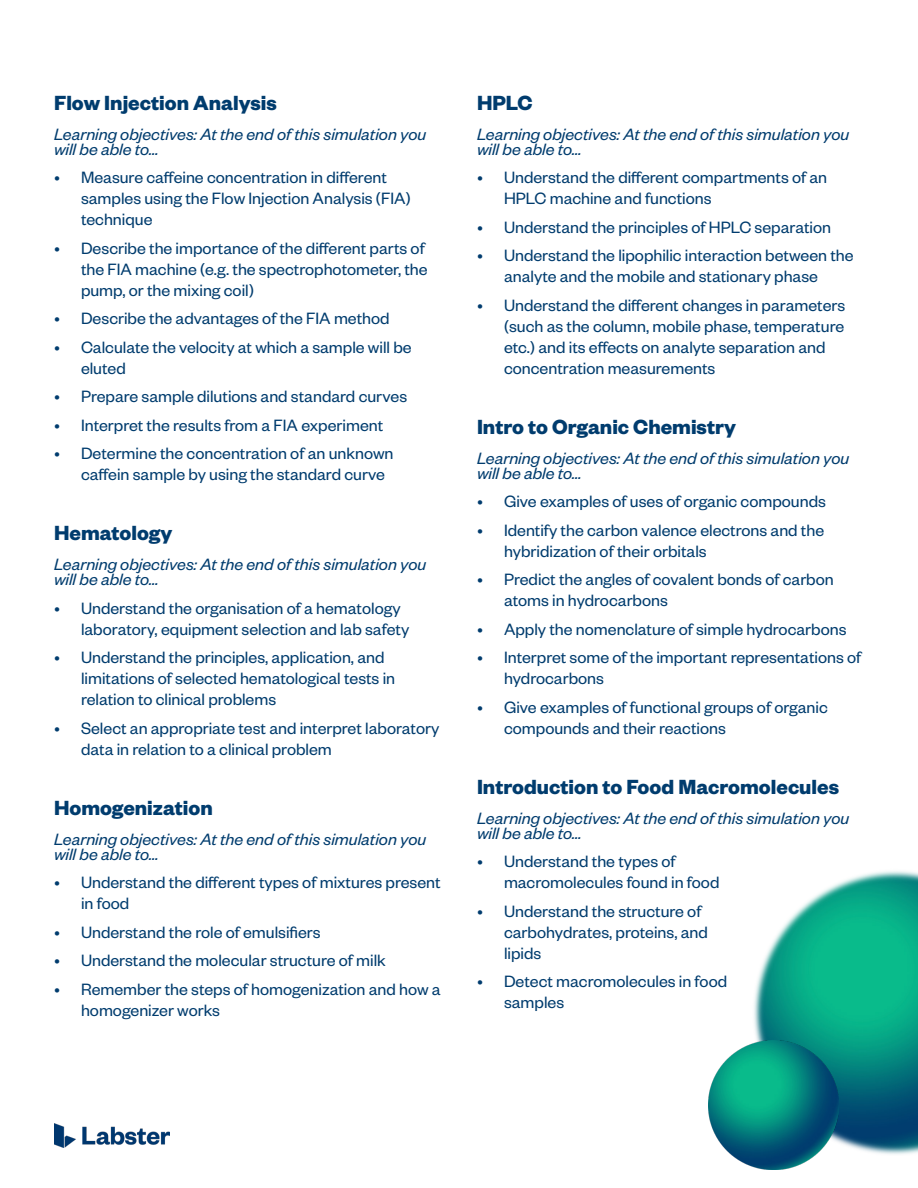
<style>
.page{position:relative;width:918px;height:1188px;background:#fff}
.page>*{position:absolute;margin:0;border:0;box-sizing:border-box;transform-origin:0 0}
.t1{font:700 22.5px "Founders Grotesk";color:#003c6e}
.t2{font:18px/21px "Founders Grotesk";color:#003c6e}
.t3{font:italic 18px/15px "Founders Grotesk";color:#003c6e}
</style>
<div class="page">
<img style="left:754px;top:871px;width:164px;height:284px">
<img style="left:709px;top:1040px;width:129px;height:130px">
<img style="left:54px;top:1123px;width:115px;height:24px">
<p class="t1" style="left:54px;top:88px;width:224px">Flow Injection Analysis</p>
<p class="t3" style="left:54px;top:125px;width:374px">Learning objectives: At the end of this simulation you will be able to…</p>
<p class="t2" style="left:81px;top:166px;width:331px;text-indent:-27px">• Measure caffeine concentration in different samples using the Flow Injection Analysis (FIA) technique</p>
<p class="t2" style="left:81px;top:236px;width:348px;text-indent:-27px">• Describe the importance of the different parts of the FIA machine (e.g. the spectrophotometer, the pump, or the mixing coil)</p>
<p class="t2" style="left:54px;top:307px;width:337px">• Describe the advantages of the FIA method</p>
<p class="t2" style="left:81px;top:335px;width:332px;text-indent:-27px">• Calculate the velocity at which a sample will be eluted</p>
<p class="t2" style="left:54px;top:385px;width:355px">• Prepare sample dilutions and standard curves</p>
<p class="t2" style="left:54px;top:413px;width:331px">• Interpret the results from a FIA experiment</p>
<p class="t2" style="left:81px;top:442px;width:314px;text-indent:-27px">• Determine the concentration of an unknown caffein sample by using the standard curve</p>
<p class="t1" style="left:54px;top:519px;width:120px">Hematology</p>
<p class="t3" style="left:54px;top:556px;width:374px">Learning objectives: At the end of this simulation you will be able to…</p>
<p class="t2" style="left:81px;top:596px;width:330px;text-indent:-27px">• Understand the organisation of a hematology laboratory, equipment selection and lab safety</p>
<p class="t2" style="left:81px;top:646px;width:316px;text-indent:-27px">• Understand the principles, application, and limitations of selected hematological tests in relation to clinical problems</p>
<p class="t2" style="left:81px;top:716px;width:360px;text-indent:-27px">• Select an appropriate test and interpret laboratory data in relation to a clinical problem</p>
<p class="t1" style="left:54px;top:793px;width:160px">Homogenization</p>
<p class="t3" style="left:54px;top:830px;width:374px">Learning objectives: At the end of this simulation you will be able to…</p>
<p class="t2" style="left:81px;top:871px;width:361px;text-indent:-27px">• Understand the different types of mixtures present in food</p>
<p class="t2" style="left:54px;top:920px;width:268px">• Understand the role of emulsifiers</p>
<p class="t2" style="left:54px;top:949px;width:333px">• Understand the molecular structure of milk</p>
<p class="t2" style="left:81px;top:977px;width:361px;text-indent:-27px">• Remember the steps of homogenization and how a homogenizer works</p>
<p class="t1" style="left:477px;top:88px;width:57px">HPLC</p>
<p class="t3" style="left:477px;top:125px;width:374px">Learning objectives: At the end of this simulation you will be able to…</p>
<p class="t2" style="left:504px;top:166px;width:325px;text-indent:-27px">• Understand the different compartments of an<br>HPLC machine and functions</p>
<p class="t2" style="left:477px;top:215px;width:356px">• Understand the principles of HPLC separation</p>
<p class="t2" style="left:477px;top:244px;width:378px;text-align:center">• Understand the lipophilic interaction between the analyte and the mobile and stationary phase</p>
<p class="t2" style="left:504px;top:293px;width:343px;text-indent:-27px">• Understand the different changes in parameters (such as the column, mobile phase, temperature etc.) and its effects on analyte separation and concentration measurements</p>
<p class="t1" style="left:477px;top:412px;width:261px">Intro to Organic Chemistry</p>
<p class="t3" style="left:477px;top:449px;width:374px">Learning objectives: At the end of this simulation you will be able to…</p>
<p class="t2" style="left:477px;top:490px;width:350px">• Give examples of uses of organic compounds</p>
<p class="t2" style="left:504px;top:518px;width:322px;text-indent:-27px">• Identify the carbon valence electrons and the hybridization of their orbitals</p>
<p class="t2" style="left:504px;top:568px;width:331px;text-indent:-27px">• Predict the angles of covalent bonds of carbon atoms in hydrocarbons</p>
<p class="t2" style="left:477px;top:617px;width:371px">• Apply the nomenclature of simple hydrocarbons</p>
<p class="t2" style="left:504px;top:646px;width:359px;text-indent:-27px">• Interpret some of the important representations of hydrocarbons</p>
<p class="t2" style="left:504px;top:695px;width:325px;text-indent:-27px">• Give examples of functional groups of organic compounds and their reactions</p>
<p class="t1" style="left:477px;top:772px;width:364px">Introduction to Food Macromolecules</p>
<p class="t3" style="left:477px;top:809px;width:374px">Learning objectives: At the end of this simulation you will be able to…</p>
<p class="t2" style="left:504px;top:850px;width:217px;text-indent:-27px">• Understand the types of macromolecules found in food</p>
<p class="t2" style="left:504px;top:899px;width:205px;text-indent:-27px">• Understand the structure of carbohydrates, proteins, and lipids</p>
<p class="t2" style="left:504px;top:970px;width:225px;text-indent:-27px">• Detect macromolecules in food samples</p>
</div>
